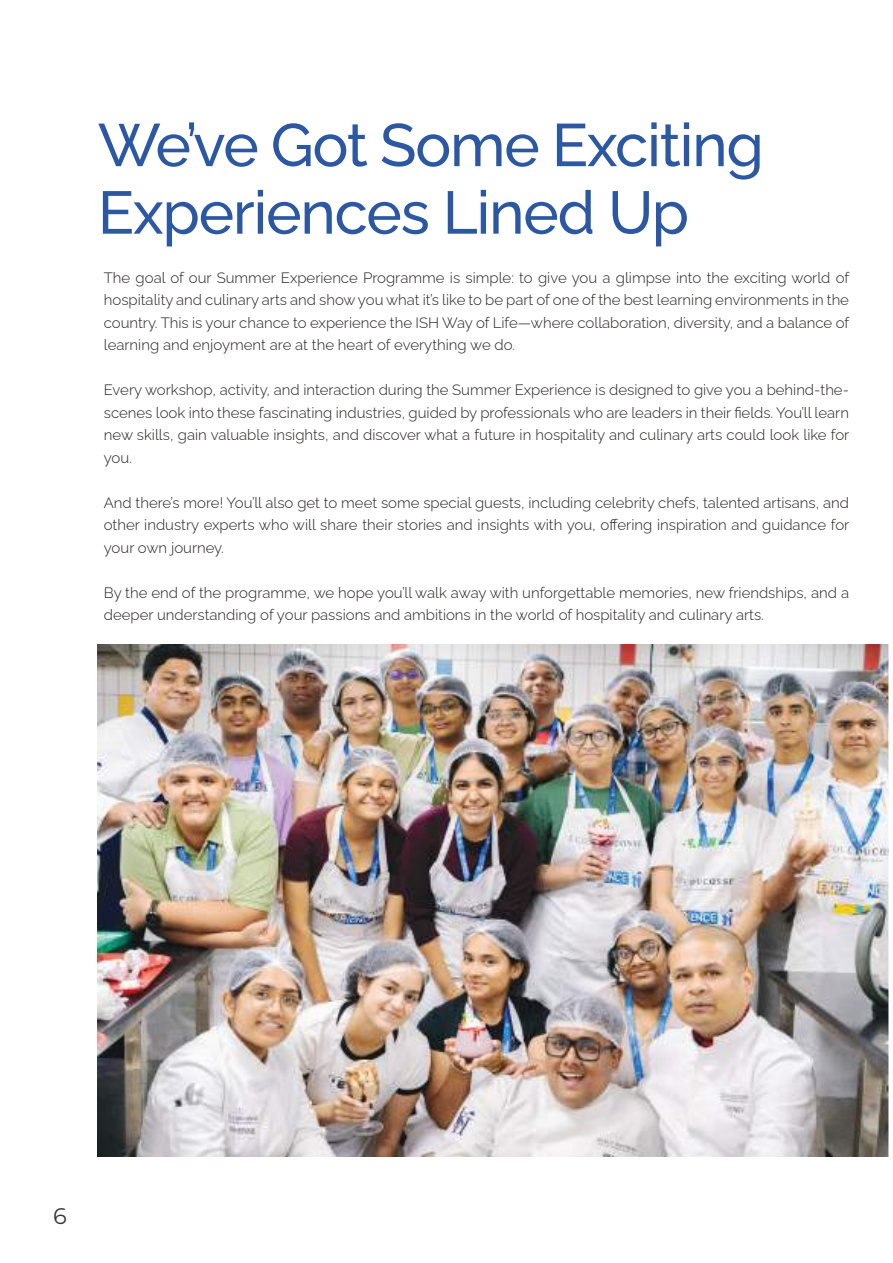
<style>
.page{position:relative;width:893px;height:1263px;background:#fff}
.page>*{position:absolute;margin:0;border:0;box-sizing:border-box;transform-origin:0 0}
.t1{font:500 60px/67.5px "Raleway";letter-spacing:-.02em;color:#2c57a2}
.t2{font:22.5px "Montserrat";color:#393535}
.t3{font:300 15px/22.5px "Raleway";color:#241f1f;text-align:justify}
</style>
<div class="page">
<img style="left:98px;top:645px;width:790px;height:512px">
<svg style="left:888px;top:644px;width:1px;height:513px"></svg>
<h1 class="t1" style="left:98px;top:105px;width:667px">We’ve Got Some Exciting<br>Experiences Lined Up</h1>
<p class="t3" style="left:104px;top:264px;width:747px">The goal of our Summer Experience Programme is simple: to give you a glimpse into the exciting world of hospitality and culinary arts and show you what it’s like to be part of one of the best learning environments in the country. This is your chance to experience the ISH Way of Life—where collaboration, diversity, and a balance of learning and enjoyment are at the heart of everything we do.</p>
<p class="t3" style="left:104px;top:377px;width:747px">Every workshop, activity, and interaction during the Summer Experience is designed to give you a behind-the&shy;scenes look into these fascinating industries, guided by professionals who are leaders in their fields. You’ll learn new skills, gain valuable insights, and discover what a future in hospitality and culinary arts could look like for you.</p>
<p class="t3" style="left:104px;top:489px;width:747px">And there’s more! You’ll also get to meet some special guests, including celebrity chefs, talented artisans, and other industry experts who will share their stories and insights with you, offering inspiration and guidance for your own journey.</p>
<p class="t3" style="left:104px;top:579px;width:747px">By the end of the programme, we hope you’ll walk away with unforgettable memories, new friendships, and a deeper understanding of your passions and ambitions in the world of hospitality and culinary arts.</p>
<h2 class="t2" style="left:53px;top:1201px;width:15px">6</h2>
</div>
